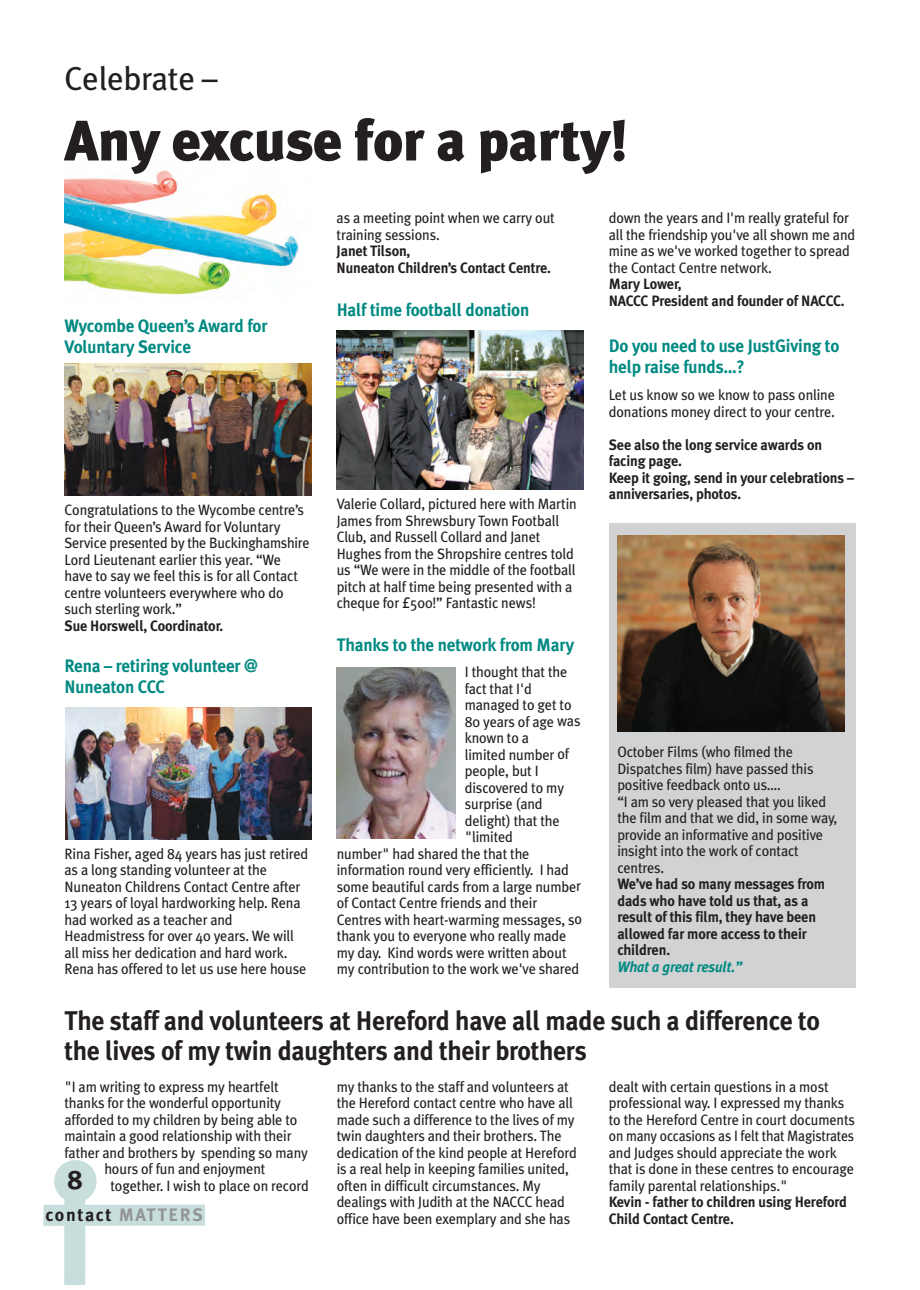
<style>
.page{position:relative;width:920px;height:1290px;background:#fff}
.page>*{position:absolute;margin:0;border:0;box-sizing:border-box;transform-origin:0 0}
.t1{font:900 57px "Meta Plus";letter-spacing:-.01em;color:#231f20}
.t2{font:33px "Meta Plus";letter-spacing:-.01em;color:#231f20}
.t3{font:700 27px/30px "Meta Plus";letter-spacing:-.01em;color:#231f20;scale:.95 1}
.t4{font:700 27px "Meta Plus";letter-spacing:-.01em;color:#231f20}
.t5{font:700 18px/21px "Meta Plus";letter-spacing:-.01em;color:#008a82;scale:.95 1}
.t6{font:700 18px "Meta Plus";letter-spacing:.09em;color:#231f20}
.t7{font:15px/16.5px "Meta Plus";letter-spacing:-.01em;color:#231f20;scale:.95 1}
.t8{font:700 15px/16.5px "Meta Plus";letter-spacing:-.01em;color:#231f20;scale:.95 1}
.t9{font:italic 700 15px "Meta Plus";letter-spacing:-.01em;color:#008a82;scale:.95 1}
.s1{color:#939598}
</style>
<div class="page">
<div style="left:609px;top:523px;width:246px;height:464px;background:#d1d2d4"></div>
<div style="left:64px;top:1169px;width:21px;height:116px;background:#c7dedd"></div>
<div style="left:44px;top:1205px;width:161px;height:21px;background:#c7dedd"></div>
<div style="left:54px;top:1160px;width:43px;height:42px;background:#c7dedd;border-radius:50%"></div>
<img style="left:65px;top:170px;width:234px;height:125px">
<img style="left:65px;top:363px;width:246px;height:133px">
<img style="left:65px;top:707px;width:246px;height:133px">
<img style="left:337px;top:331px;width:246px;height:159px">
<img style="left:337px;top:668px;width:119px;height:171px">
<img style="left:617px;top:536px;width:228px;height:195px">
<h2 class="t2" style="left:65px;top:60px;width:155px">Celebrate –</h2>
<h1 class="t1" style="left:65px;top:107px;width:565px">Any excuse for a party!</h1>
<p class="t5" style="left:65px;top:315px;width:215px">Wycombe Queen’s Award for<br>Voluntary Service</p>
<p class="t7" style="left:337px;top:210px;width:231px">as a meeting point when we carry out training sessions.</p>
<p class="t8" style="left:337px;top:243px;width:227px">Janet Tilson,<br>Nuneaton Children’s Contact Centre.</p>
<p class="t5" style="left:337px;top:300px;width:204px">Half time football donation</p>
<p class="t7" style="left:609px;top:210px;width:261px">down the years and I'm really grateful for all the friendship you've all shown me and mine as we've worked together to spread the Contact Centre network.</p>
<p class="t8" style="left:609px;top:276px;width:250px">Mary Lower,<br>NACCC President and founder of NACCC.</p>
<p class="t5" style="left:609px;top:336px;width:244px">Do you need to use JustGiving to help raise funds…?</p>
<p class="t7" style="left:609px;top:387px;width:239px">Let us know so we know to pass online donations money direct to your centre.</p>
<p class="t8" style="left:609px;top:436px;width:259px">See also the long service awards on facing page.<br>Keep it going, send in your celebrations – anniversaries, photos.</p>
<p class="t7" style="left:337px;top:496px;width:254px">Valerie Collard, pictured here with Martin James from Shrewsbury Town Football Club, and Russell Collard and Janet Hughes from the Shropshire centres told us “We were in the middle of the football pitch at half time being presented with a cheque for £500!” Fantastic news!</p>
<p class="t7" style="left:65px;top:502px;width:259px">Congratulations to the Wycombe centre’s for their Queen’s Award for Voluntary Service presented by the Buckinghamshire Lord Lieutenant earlier this year. “We have to say we feel this is for all Contact centre volunteers everywhere who do such sterling work.”</p>
<p class="t8" style="left:65px;top:617px;width:169px">Sue Horswell, Coordinator.</p>
<p class="t5" style="left:65px;top:655px;width:205px">Rena – retiring volunteer @<br>Nuneaton CCC</p>
<p class="t5" style="left:337px;top:635px;width:252px">Thanks to the network from Mary</p>
<p class="t7" style="left:465px;top:664px;width:109px">I thought that the</p>
<p class="t7" style="left:465px;top:680px;width:72px">fact that I'd</p>
<p class="t7" style="left:465px;top:697px;width:114px">managed to get to</p>
<p class="t7" style="left:465px;top:713px;width:123px">80 years of age was</p>
<p class="t7" style="left:465px;top:730px;width:69px">known to a</p>
<p class="t7" style="left:465px;top:746px;width:111px">limited number of</p>
<p class="t7" style="left:465px;top:763px;width:79px">people, but I</p>
<p class="t7" style="left:465px;top:779px;width:106px">discovered to my</p>
<p class="t7" style="left:465px;top:796px;width:83px">surprise (and</p>
<p class="t7" style="left:465px;top:812px;width:101px">delight) that the</p>
<p class="t7" style="left:465px;top:829px;width:52px">"limited</p>
<p class="t7" style="left:337px;top:845px;width:204px">number" had shared the that the</p>
<p class="t7" style="left:337px;top:862px;width:246px">information round very efficiently. I had</p>
<p class="t7" style="left:337px;top:878px;width:259px">some beautiful cards from a large number</p>
<p class="t7" style="left:337px;top:895px;width:212px">of Contact Centre friends and their</p>
<p class="t7" style="left:337px;top:911px;width:260px">Centres with heart-warming messages, so</p>
<p class="t7" style="left:337px;top:928px;width:243px">thank you to everyone who really made</p>
<p class="t7" style="left:337px;top:944px;width:243px">my day. Kind words were written about</p>
<p class="t7" style="left:337px;top:961px;width:257px">my contribution to the work we've shared</p>
<p class="t7" style="left:617px;top:744px;width:233px">October Films (who filmed the<br>Dispatches film) have passed this positive feedback onto us….<br>“I am so very pleased that you liked the film and that we did, in some way, provide an informative and positive insight into the work of contact centres.</p>
<p class="t8" style="left:617px;top:876px;width:220px">We’ve had so many messages from dads who have told us that, as a result of this film, they have been allowed far more access to their children.</p>
<p class="t9" style="left:617px;top:958px;width:133px">What a great result.”</p>
<h3 class="t3" style="left:65px;top:1005px;width:797px">The staff and volunteers at Hereford have all made such a difference to the lives of my twin daughters and their brothers</h3>
<p class="t7" style="left:609px;top:1078px;width:261px">dealt with certain questions in a most professional way. I expressed my thanks to the Hereford Centre in court documents on many occasions as I felt that Magistrates and Judges should appreciate the work that is done in these centres to encourage family parental relationships."</p>
<p class="t8" style="left:609px;top:1194px;width:252px">Kevin - father to children using Hereford<br>Child Contact Centre.</p>
<p class="t7" style="left:65px;top:845px;width:258px">Rina Fisher, aged 84 years has just retired as a long standing volunteer at the Nuneaton Childrens Contact Centre after 13 years of loyal hardworking help. Rena had worked as a teacher and Headmistress for over 40 years. We will all miss her dedication and hard work.<br>Rena has offered to let us use here house</p>
<p class="t7" style="left:337px;top:1078px;width:254px">my thanks to the staff and volunteers at the Hereford contact centre who have all made such a difference to the lives of my twin daughters and their brothers. The dedication of the kind people at Hereford is a real help in keeping families united, often in difficult circumstances. My dealings with Judith at the NACCC head office have been exemplary and she has</p>
<p class="t7" style="left:65px;top:1078px;width:227px">"I am writing to express my heartfelt</p>
<p class="t7" style="left:65px;top:1095px;width:229px">thanks for the wonderful opportunity</p>
<p class="t7" style="left:65px;top:1111px;width:247px">afforded to my children by being able to</p>
<p class="t7" style="left:65px;top:1128px;width:240px">maintain a good relationship with their</p>
<p class="t7" style="left:65px;top:1144px;width:258px">father and brothers by spending so many</p>
<p class="t7" style="left:104px;top:1161px;width:171px">hours of fun and enjoyment</p>
<p class="t7" style="left:110px;top:1177px;width:210px">together. I wish to place on record</p>
<h3 class="t4" style="left:67px;top:1164px;width:18px">8</h3>
<p class="t6" style="left:45px;top:1204px;width:159px">contact <span class="s1">MATTERS</span></p>
</div>
